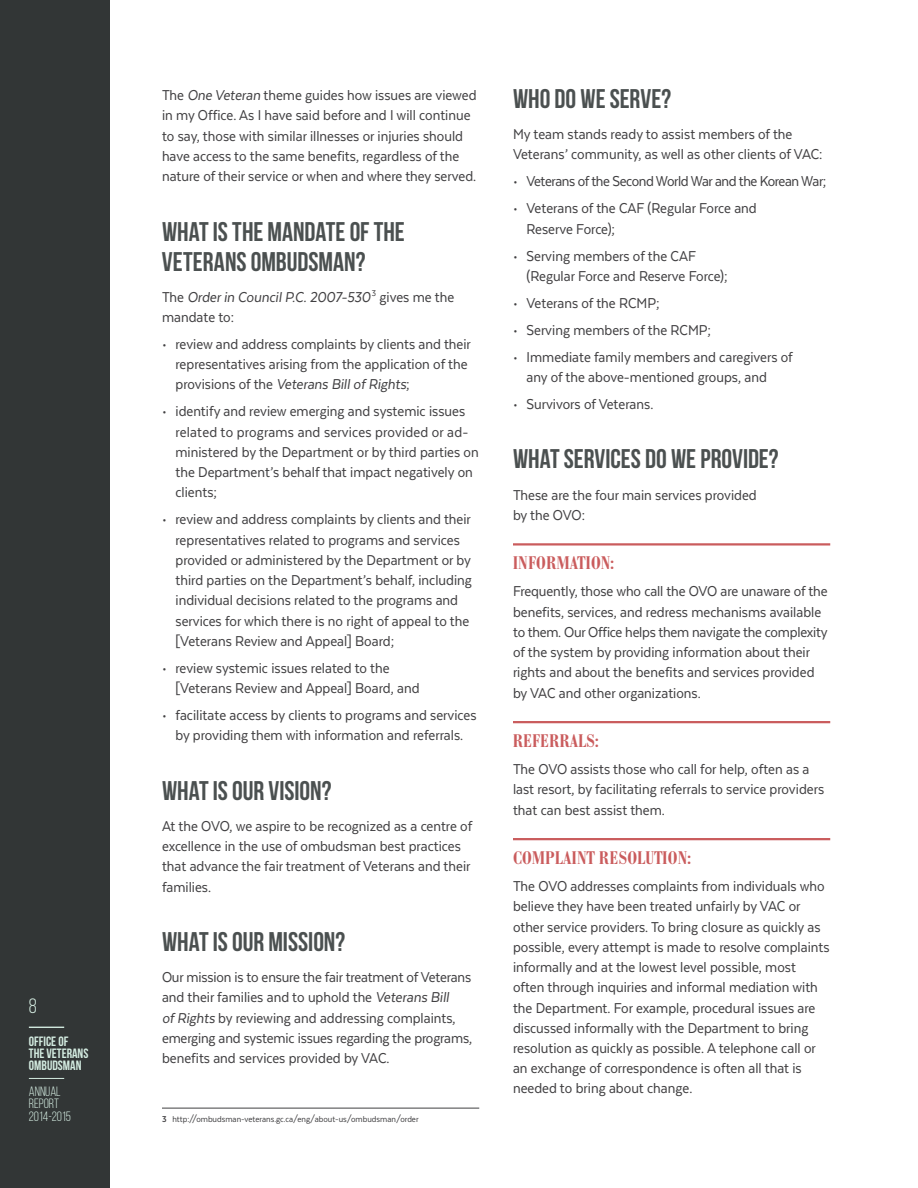
<style>
.page{position:relative;width:918px;height:1188px;background:#fff}
.page>*{position:absolute;margin:0;border:0;box-sizing:border-box;transform-origin:0 0}
.t1{font:700 27px/30px "Bebas Neue";color:#4b5050}
.t2{font:20.7px "Bebas Neue";color:#d4ece1}
.t3{font:500 condensed 18px "Bodoni BE";letter-spacing:.02em;color:#ca5c5d}
.t4{font:16.5px/20.2px "Texta Narrow";color:#414042}
.t5{font:italic 16.5px "Texta Narrow Alt";color:#414042}
.t6{font:16.5px "Texta Narrow";letter-spacing:-.025em;color:#414042}
.t7{font:700 13.5px/12px "Bebas Neue";color:#d4ece1}
.t8{font:13.5px/12px "Bebas Neue";color:#d4ece1}
.t9{font:9.75px "Texta Narrow";color:#414042}
.s1{font-family:"Texta Narrow Alt";font-style:italic}
.s2{font-family:"Texta Narrow";font-style:normal}
.s3{font-weight:700}
</style>
<div class="page">
<div style="left:0;top:0;width:110px;height:1188px;background:#323636"></div>
<hr style="left:29px;top:1027px;width:35px;height:1px;background:#d4ece1">
<hr style="left:29px;top:1078px;width:35px;height:1px;background:#d4ece1">
<hr style="left:513px;top:543px;width:317px;height:3px;background:#ca5c5d">
<hr style="left:513px;top:721px;width:317px;height:2px;background:#ca5c5d">
<hr style="left:513px;top:838px;width:317px;height:2px;background:#ca5c5d">
<hr style="left:162px;top:1108px;width:317px;height:1px;background:#414042">
<p class="t2" style="left:29px;top:994px;width:10px">8</p>
<p class="t7" style="left:29px;top:1035px;width:41px">OFFICE OF<br>THE VETERANS<br>OMBUDSMAN</p>
<p class="t8" style="left:29px;top:1086px;width:44px">ANNUAL<br>REPORT<br>2014-2015</p>
<p class="t4" style="left:162px;top:85px;width:316px">The <span class="s1">One Veteran</span> theme guides how issues are viewed in my Office. As I have said before and I will continue to say, those with similar illnesses or injuries should have access to the same benefits, regardless of the nature of their service or when and where they served.</p>
<h1 class="t1" style="left:162px;top:216px;width:244px">WHAT IS THE MANDATE OF THE<br>VETERANS OMBUDSMAN?</h1>
<p class="t5" style="left:162px;top:288px;width:294px"><span class="s2">The</span> Order in Council P.C. 2007-530<sup>3</sup> <span class="s2">gives me the</span></p>
<p class="t4" style="left:162px;top:307px;width:74px">mandate to:</p>
<p class="t4" style="left:162px;top:334px;width:310px;text-align:right">• review and address complaints by clients and their representatives arising from the application of the</p>
<p class="t5" style="left:176px;top:376px;width:236px"><span class="s2">provisions of the</span> Veterans Bill of Rights<span class="s2">;</span></p>
<p class="t4" style="left:176px;top:401px;width:305px;text-indent:-13px">• identify and review emerging and systemic issues related to programs and services provided or ad&shy;ministered by the Department or by third parties on the Department’s behalf that impact negatively on clients;</p>
<p class="t4" style="left:176px;top:509px;width:298px;text-indent:-13px">• review and address complaints by clients and their representatives related to programs and services provided or administered by the Department or by third parties on the Department’s behalf, including individual decisions related to the programs and services for which there is no right of appeal to the [Veterans Review and Appeal] Board;</p>
<p class="t4" style="left:176px;top:658px;width:246px;text-indent:-13px">• review systemic issues related to the [Veterans Review and Appeal] Board, and</p>
<p class="t4" style="left:162px;top:705px;width:316px;text-align:center">• facilitate access by clients to programs and services by providing them with information and referrals.</p>
<h1 class="t1" style="left:162px;top:775px;width:171px">WHAT IS OUR VISION?</h1>
<p class="t4" style="left:162px;top:816px;width:312px">At the OVO, we aspire to be recognized as a centre of excellence in the use of ombudsman best practices that advance the fair treatment of Veterans and their families.</p>
<h1 class="t1" style="left:162px;top:926px;width:185px">WHAT IS OUR MISSION?</h1>
<p class="t4" style="left:162px;top:967px;width:312px">Our mission is to ensure the fair treatment of Veterans and their families and to uphold the <span class="s1">Veterans Bill<br>of Rights</span> by reviewing and addressing complaints, emerging and systemic issues regarding the programs, benefits and services provided by VAC.</p>
<p class="t9" style="left:162px;top:1114px;width:258px"><span class="s3">3</span> http://ombudsman-veterans.gc.ca/eng/about-us/ombudsman/order</p>
<h1 class="t1" style="left:513px;top:83px;width:160px">WHO DO WE SERVE?</h1>
<p class="t4" style="left:513px;top:124px;width:311px">My team stands ready to assist members of the<br>Veterans’ community, as well as other clients of VAC:</p>
<p class="t6" style="left:513px;top:173px;width:315px">• Veterans ofthe SecondWorldWar and the KoreanWar;</p>
<p class="t4" style="left:526px;top:198px;width:232px;text-indent:-13px">• Veterans of the CAF (Regular Force and<br>Reserve Force);</p>
<p class="t4" style="left:526px;top:245px;width:203px;text-indent:-13px">• Serving members of the CAF (Regular Force and Reserve Force);</p>
<p class="t4" style="left:513px;top:293px;width:148px">• Veterans of the RCMP;</p>
<p class="t4" style="left:513px;top:320px;width:200px">• Serving members of the RCMP;</p>
<p class="t4" style="left:526px;top:347px;width:268px;text-indent:-13px">• Immediate family members and caregivers of any of the above-mentioned groups, and</p>
<p class="t4" style="left:513px;top:394px;width:142px">• Survivors of Veterans.</p>
<h1 class="t1" style="left:513px;top:444px;width:267px">WHAT SERVICES DO WE PROVIDE?</h1>
<p class="t4" style="left:513px;top:484px;width:245px">These are the four main services provided by the OVO:</p>
<p class="t3" style="left:513px;top:553px;width:102px">INFORMATION:</p>
<p class="t4" style="left:513px;top:581px;width:316px">Frequently, those who call the OVO are unaware of the benefits, services, and redress mechanisms available to them. Our Office helps them navigate the complexity of the system by providing information about their rights and about the benefits and services provided by VAC and other organizations.</p>
<p class="t3" style="left:513px;top:731px;width:87px">REFERRALS:</p>
<p class="t4" style="left:513px;top:759px;width:313px">The OVO assists those who call for help, often as a last resort, by facilitating referrals to service providers that can best assist them.</p>
<p class="t3" style="left:513px;top:848px;width:179px">COMPLAINT RESOLUTION:</p>
<p class="t4" style="left:513px;top:876px;width:318px">The OVO addresses complaints from individuals who believe they have been treated unfairly by VAC or other service providers. To bring closure as quickly as possible, every attempt is made to resolve complaints informally and at the lowest level possible, most often through inquiries and informal mediation with the Department. For example, procedural issues are discussed informally with the Department to bring resolution as quickly as possible. A telephone call or an exchange of correspondence is often all that is needed to bring about change.</p>
</div>
